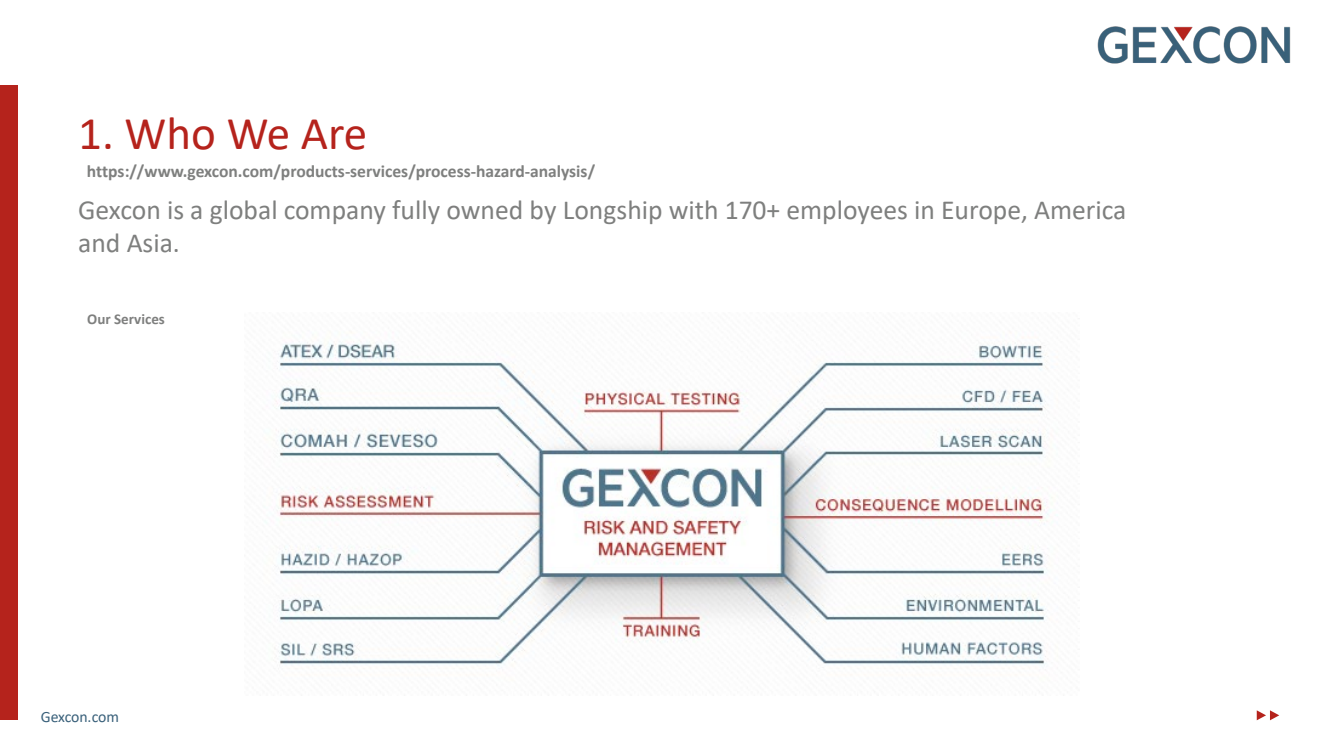
<style>
.page{position:relative;width:1324px;height:745px;background:#fff}
.page>*{position:absolute;margin:0;border:0;box-sizing:border-box;transform-origin:0 0}
.t1{font:47.12px "Calibri";color:#b5231c}
.t2{font:27.62px/33.1px "Calibri";color:#7e7f7e}
.t3{font:700 17.5px "Calibri";letter-spacing:-.005em;color:#7e7f7e}
.t4{font:15.75px "Calibri";letter-spacing:-.015em;color:#39607a}
.t5{font:700 15px "Calibri";color:#7e7f7e}
</style>
<div class="page">
<svg style="left:1256px;top:710px;width:23px;height:10px"></svg>
<div style="left:0;top:85px;width:18px;height:634px;background:#b5231c"></div>
<img style="left:1097px;top:26px;width:193px;height:38px">
<img style="left:265px;top:331px;width:793px;height:344px">
<p class="t1" style="left:78px;top:100px;width:291px">1. Who We Are</p>
<p class="t3" style="left:87px;top:159px;width:510px">https://www.gexcon.com/products-services/process-hazard-analysis/</p>
<p class="t2" style="left:78px;top:192px;width:1049px">Gexcon is a global company fully owned by Longship with 170+ employees in Europe, America and Asia.</p>
<p class="t5" style="left:87px;top:308px;width:79px">Our Services</p>
<p class="t4" style="left:41px;top:705px;width:80px">Gexcon.com</p>
</div>
